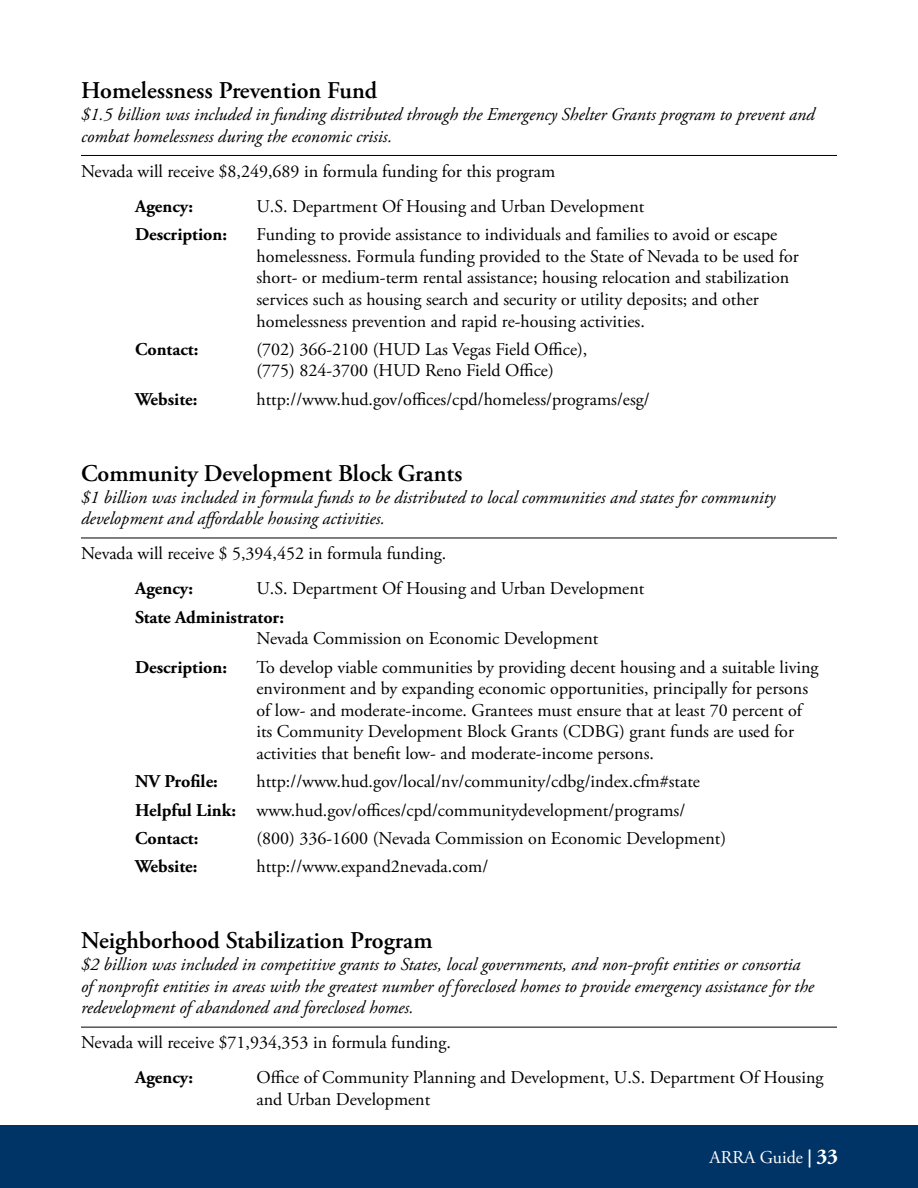
<style>
.page{position:relative;width:918px;height:1188px;background:#fff}
.page>*{position:absolute;margin:0;border:0;box-sizing:border-box;transform-origin:0 0}
.t1{font:600 24px "Adobe Garamond Pro";color:#000}
.t2{font:18px/21.6px "Adobe Garamond Pro";color:#000}
.t3{font:italic 18px/21.6px "Adobe Garamond Pro";color:#000}
.t4{font:700 18px "Adobe Garamond Pro";color:#000}
.t5{font:18px "Adobe Garamond Pro";color:#fff}
.s1{font-weight:700}
.s2{font-weight:700;font-size:21px}
</style>
<div class="page">
<div style="left:0;top:1126px;width:918px;height:62px;background:#036"></div>
<hr style="left:81px;top:155px;width:756px;height:1px;background:#000">
<hr style="left:81px;top:538px;width:756px;height:1px;background:#000">
<hr style="left:81px;top:1027px;width:756px;height:1px;background:#000">
<h1 class="t1" style="left:81px;top:77px;width:298px">Homelessness Prevention Fund</h1>
<p class="t3" style="left:81px;top:104px;width:735px">$1.5 billion was included in funding distributed through the Emergency Shelter Grants program to prevent and combat homelessness during the economic crisis.</p>
<p class="t2" style="left:81px;top:161px;width:476px">Nevada will receive $8,249,689 in formula funding for this program</p>
<p class="t4" style="left:135px;top:196px;width:60px">Agency:</p>
<p class="t2" style="left:256px;top:196px;width:389px">U.S. Department Of Housing and Urban Development</p>
<p class="t4" style="left:135px;top:224px;width:94px">Description:</p>
<p class="t2" style="left:256px;top:224px;width:544px">Funding to provide assistance to individuals and families to avoid or escape homelessness. Formula funding provided to the State of Nevada to be used for short- or medium-term rental assistance; housing relocation and stabilization services such as housing search and security or utility deposits; and other homelessness prevention and rapid re-housing activities.</p>
<p class="t4" style="left:135px;top:339px;width:65px">Contact:</p>
<p class="t2" style="left:256px;top:339px;width:332px">(702) 366-2100 (HUD Las Vegas Field Office), (775) 824-3700 (HUD Reno Field Office)</p>
<p class="t4" style="left:135px;top:389px;width:64px">Website:</p>
<p class="t2" style="left:256px;top:389px;width:395px">http://www.hud.gov/offices/cpd/homeless/programs/esg/</p>
<h1 class="t1" style="left:81px;top:459px;width:383px">Community Development Block Grants</h1>
<p class="t3" style="left:81px;top:486px;width:696px">$1 billion was included in formula funds to be distributed to local communities and states for community development and affordable housing activities.</p>
<p class="t2" style="left:81px;top:543px;width:367px">Nevada will receive $ 5,394,452 in formula funding.</p>
<p class="t4" style="left:135px;top:578px;width:60px">Agency:</p>
<p class="t2" style="left:256px;top:578px;width:389px">U.S. Department Of Housing and Urban Development</p>
<p class="t4" style="left:135px;top:606px;width:151px">State Administrator:</p>
<p class="t2" style="left:256px;top:628px;width:343px">Nevada Commission on Economic Development</p>
<p class="t4" style="left:135px;top:656px;width:94px">Description:</p>
<p class="t2" style="left:256px;top:657px;width:564px">To develop viable communities by providing decent housing and a suitable living environment and by expanding economic opportunities, principally for persons of low- and moderate-income. Grantees must ensure that at least 70 percent of its Community Development Block Grants (CDBG) grant funds are used for activities that benefit low- and moderate-income persons.</p>
<p class="t4" style="left:135px;top:771px;width:84px">NV Profile:</p>
<p class="t2" style="left:135px;top:768px;width:567px;line-height:28.3px;text-indent:122px">http://www.hud.gov/local/nv/community/cdbg/index.cfm#state<br><span class="s1">Helpful Link:</span> www.hud.gov/offices/cpd/communitydevelopment/programs/<br><span class="s1">Contact:</span></p>
<p class="t2" style="left:256px;top:828px;width:471px">(800) 336-1600 (Nevada Commission on Economic Development)</p>
<p class="t4" style="left:135px;top:856px;width:64px">Website:</p>
<p class="t2" style="left:256px;top:857px;width:233px">http://www.expand2nevada.com/</p>
<h1 class="t1" style="left:81px;top:927px;width:353px">Neighborhood Stabilization Program</h1>
<p class="t3" style="left:81px;top:954px;width:735px">$2 billion was included in competitive grants to States, local governments, and non-profit entities or consortia of nonprofit entities in areas with the greatest number of foreclosed homes to provide emergency assistance for the redevelopment of abandoned and foreclosed homes.</p>
<p class="t2" style="left:81px;top:1032px;width:371px">Nevada will receive $71,934,353 in formula funding.</p>
<p class="t4" style="left:135px;top:1067px;width:60px">Agency:</p>
<p class="t2" style="left:256px;top:1068px;width:569px">Office of Community Planning and Development, U.S. Department Of Housing and Urban Development</p>
<p class="t5" style="left:710px;top:1146px;width:130px">ARRA Guide <span class="s1">|</span> <span class="s2">33</span></p>
</div>
